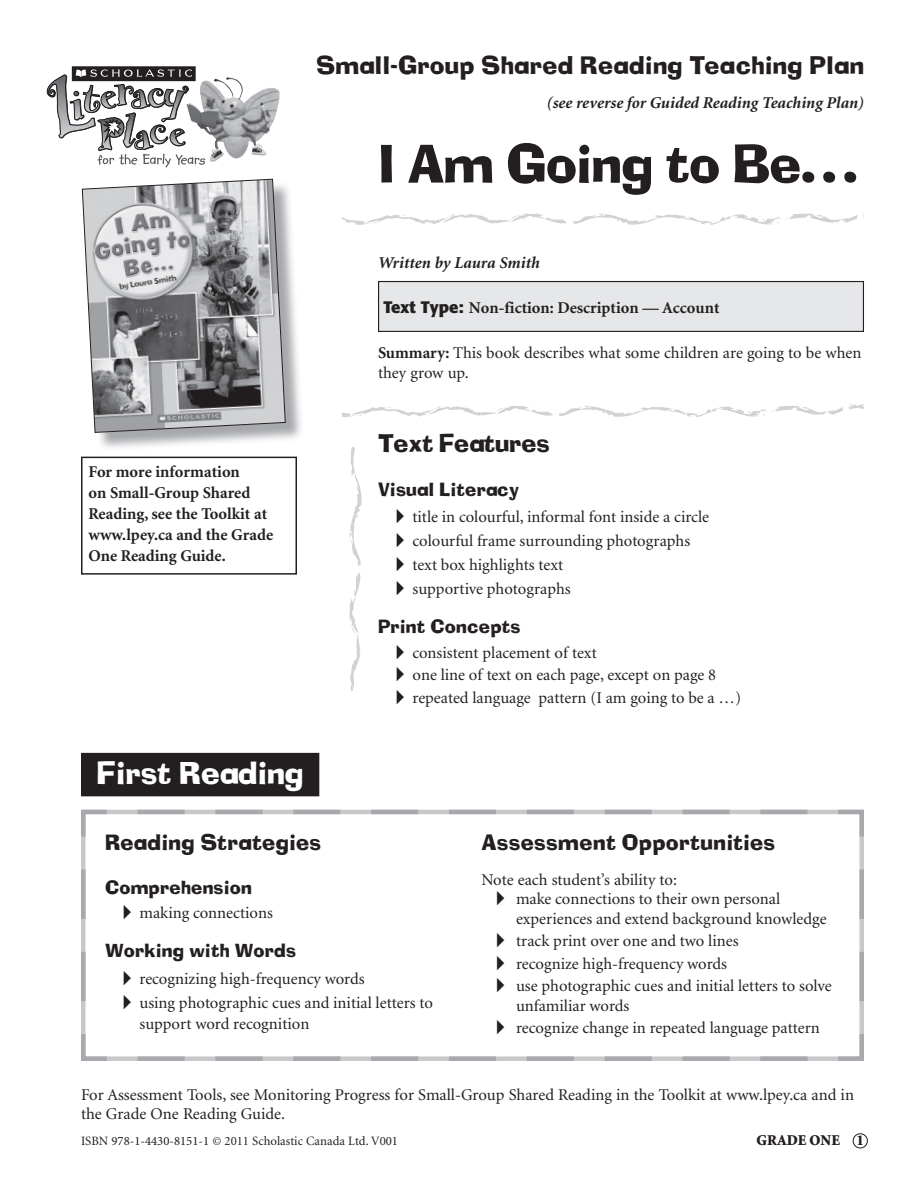
<style>
.page{position:relative;width:918px;height:1188px;background:#fff}
.page>*{position:absolute;margin:0;border:0;box-sizing:border-box;transform-origin:0 0}
.t1{font:51px "Neo Ad Lib";letter-spacing:-.01em;color:#231f20}
.t2{font:30px "Neo Ad Lib";color:#fff}
.t3{font:24px "Neo Ad Lib";letter-spacing:.015em;color:#231f20}
.t4{font:21px "Neo Ad Lib";letter-spacing:.015em;color:#231f20}
.t5{font:18px "Neo Ad Lib";letter-spacing:.015em;color:#231f20}
.t6{font:16.5px/19.5px "Minion";color:#231f20}
.t7{font:700 16.5px/21px "Minion";color:#231f20}
.t8{font:italic 700 16.5px "Minion";color:#231f20}
.t9{font:900 15px "Minion";color:#231f20}
.t10{font:12.75px "Minion";color:#231f20}
.s1{font-family:"Formata"}
.s2{font-family:"Minion Pro"}
.s3{font-weight:700}
.s4{font-family:"European Pi Three"}
</style>
<div class="page">
<svg style="left:342px;top:213px;width:522px;height:12px"></svg>
<svg style="left:342px;top:404px;width:522px;height:13px"></svg>
<svg style="left:349px;top:447px;width:13px;height:244px"></svg>
<div style="left:379px;top:282px;width:484px;height:49px;background:#e6e7e9"></div>
<div style="left:378px;top:281px;width:486px;height:51px;border:1px solid #231f20"></div>
<svg style="left:81px;top:870px;width:5px;height:148px"></svg>
<svg style="left:138px;top:1056px;width:685px;height:5px;background:#b9babd"></svg>
<svg style="left:860px;top:853px;width:4px;height:148px"></svg>
<svg style="left:122px;top:810px;width:685px;height:4px;background:#b3b4b8"></svg>
<svg style="left:81px;top:1030px;width:30px;height:31px"></svg>
<svg style="left:834px;top:1030px;width:30px;height:31px"></svg>
<svg style="left:834px;top:809px;width:30px;height:32px"></svg>
<svg style="left:81px;top:809px;width:30px;height:32px"></svg>
<img style="left:205px;top:78px;width:37px;height:75px">
<svg style="left:46px;top:66px;width:159px;height:101px"></svg>
<div style="left:81px;top:753px;width:238px;height:43px;background:#231f20"></div>
<div style="left:81px;top:457px;width:216px;height:118px;border:2px solid #231f20"></div>
<img style="left:100px;top:188px;width:201px;height:260px">
<svg style="left:82px;top:179px;width:204px;height:254px;background:#a4a4a6"></svg>
<div style="left:853px;top:1133px;width:15px;height:15px;border:1px solid #231f20;border-radius:50%"></div>
<h3 class="t3" style="left:316px;top:56px;width:549px">Small-Group Shared Reading Teaching Plan</h3>
<p class="t8" style="left:547px;top:96px;width:319px">(see reverse for Guided Reading Teaching Plan)</p>
<h1 class="t1" style="left:378px;top:144px;width:481px">I Am Going to Be…</h1>
<p class="t8" style="left:378px;top:256px;width:163px">Written by Laura Smith</p>
<p class="t7" style="left:384px;top:299px;width:337px"><span class="s1">Text Type:</span> Non-<span class="s2">f</span>iction: Description — Account</p>
<p class="t7" style="left:88px;top:462px;width:186px">For more information<br>on Small-Group Shared<br>Reading, see the Toolkit at www.lpey.ca and the Grade<br>One Reading Guide.</p>
<h2 class="t2" style="left:97px;top:761px;width:208px">First Reading</h2>
<p class="t6" style="left:378px;top:344px;width:485px"><span class="s3">Summary:</span> This book describes what some children are going to be when they grow up.</p>
<h3 class="t3" style="left:378px;top:434px;width:173px">Text Features</h3>
<p class="t5" style="left:378px;top:482px;width:142px">Visual Literacy</p>
<p class="t6" style="left:396px;top:508px;width:315px"><span class="s4">-</span> title in colourful, informal font inside a circle</p>
<p class="t6" style="left:396px;top:532px;width:296px"><span class="s4">-</span> colourful frame surrounding photographs</p>
<p class="t6" style="left:396px;top:556px;width:169px"><span class="s4">-</span> text box highlights text</p>
<p class="t6" style="left:396px;top:580px;width:176px"><span class="s4">-</span> supportive photographs</p>
<p class="t5" style="left:378px;top:620px;width:144px">Print Concepts</p>
<p class="t6" style="left:396px;top:644px;width:202px"><span class="s4">-</span> consistent placement of text</p>
<p class="t6" style="left:396px;top:667px;width:322px"><span class="s4">-</span> one line of text on each page, except on page 8</p>
<p class="t6" style="left:396px;top:689px;width:347px"><span class="s4">-</span> repeated language pattern (I am going to be a …)</p>
<p class="t4" style="left:105px;top:834px;width:218px">Reading Strategies</p>
<p class="t5" style="left:105px;top:880px;width:148px">Comprehension</p>
<p class="t6" style="left:123px;top:905px;width:152px"><span class="s4">-</span> making connections</p>
<p class="t5" style="left:105px;top:944px;width:193px">Working with Words</p>
<p class="t6" style="left:123px;top:970px;width:243px"><span class="s4">-</span> recognizing high-frequency words</p>
<p class="t6" style="left:140px;top:993px;width:295px;line-height:21px;text-indent:-16px"><span class="s4">-</span> using photographic cues and initial letters to support word recognition</p>
<p class="t4" style="left:482px;top:834px;width:295px">Assessment Opportunities</p>
<p class="t6" style="left:482px;top:871px;width:197px">Note each student’s ability to:</p>
<p class="t6" style="left:516px;top:891px;width:312px;text-indent:-20px"><span class="s4">-</span> make connections to their own personal experiences and extend background knowledge</p>
<p class="t6" style="left:496px;top:933px;width:244px"><span class="s4">-</span> track print over one and two lines</p>
<p class="t6" style="left:496px;top:955px;width:232px"><span class="s4">-</span> recognize high-frequency words</p>
<p class="t6" style="left:516px;top:978px;width:317px;text-indent:-20px"><span class="s4">-</span> use photographic cues and initial letters to solve unfamiliar words</p>
<p class="t6" style="left:496px;top:1020px;width:325px"><span class="s4">-</span> recognize change in repeated language pattern</p>
<p class="t6" style="left:81px;top:1086px;width:775px">For Assessment Tools, see Monitoring Progress for Small-Group Shared Reading in the Toolkit at www.lpey.ca and in the Grade One Reading Guide.</p>
<p class="t10" style="left:81px;top:1136px;width:319px">ISBN <span class="s2">978-1-4430-8151-1</span> © 2011 Scholastic Canada Ltd. V0<span class="s2">01</span></p>
<p class="t9" style="left:757px;top:1135px;width:109px">GRADE ONE 1</p>
</div>
